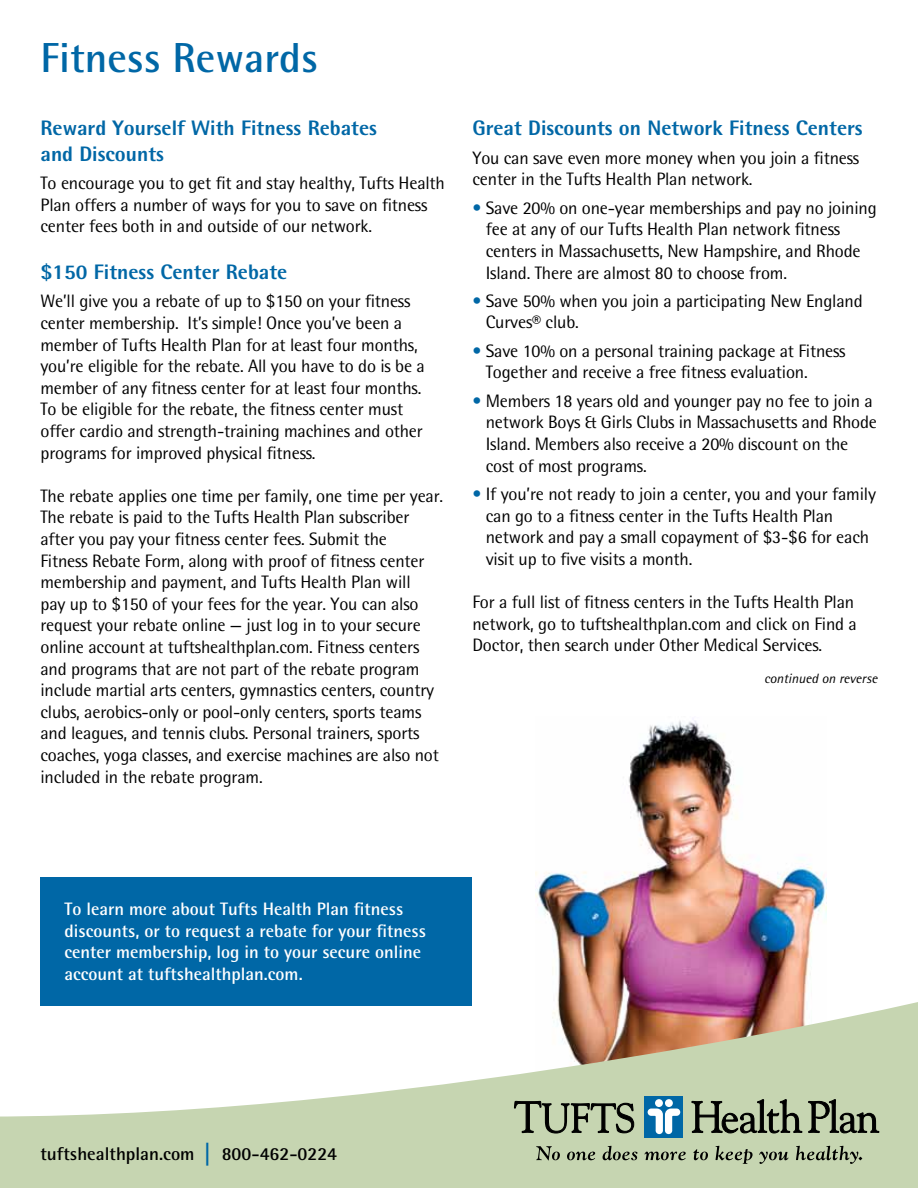
<style>
.page{position:relative;width:918px;height:1188px;background:#fff}
.page>*{position:absolute;margin:0;border:0;box-sizing:border-box;transform-origin:0 0}
.t1{font:700 42px "Rotis Semi Sans";color:#0067a6}
.t2{font:800 21px/25.2px "Rotis Semi Sans";color:#0067a6}
.t3{font:700 18.45px "Rotis Semi Sans";color:#000}
.t4{font:18px/21.6px "Rotis Semi Sans";letter-spacing:-.01em;color:#000}
.t5{font:700 18px/21.6px "Rotis Semi Sans";color:#fff}
.t6{font:italic 13.5px "Rotis Semi Sans";color:#000}
.s1{color:#0067a6}
.s2{font-size:25.5px;color:#0067a6}
</style>
<div class="page">
<img style="left:536px;top:720px;width:291px;height:279px">
<svg style="left:0;top:999px;width:918px;height:189px;fill:#c6d5b1"></svg>
<div style="left:645px;top:1096px;width:38px;height:41px;background:#0067a6"></div>
<div style="left:655px;top:1099px;width:8px;height:8px;background:#fff;border-radius:50%"></div>
<div style="left:665px;top:1099px;width:8px;height:8px;background:#fff;border-radius:50%"></div>
<svg style="left:648px;top:1109px;width:32px;height:25px"></svg>
<svg style="left:514px;top:1083px;width:121px;height:51px;background:#a0ad8f"></svg>
<svg style="left:691px;top:1098px;width:188px;height:36px;background:#88937a"></svg>
<svg style="left:536px;top:1146px;width:24px;height:14px"></svg>
<svg style="left:567px;top:1152px;width:28px;height:8px"></svg>
<svg style="left:603px;top:1146px;width:35px;height:14px"></svg>
<svg style="left:645px;top:1152px;width:41px;height:8px"></svg>
<svg style="left:693px;top:1149px;width:15px;height:11px"></svg>
<svg style="left:716px;top:1146px;width:37px;height:18px"></svg>
<svg style="left:759px;top:1152px;width:29px;height:12px"></svg>
<svg style="left:796px;top:1146px;width:66px;height:18px"></svg>
<div style="left:40px;top:877px;width:432px;height:129px;background:#0067a6"></div>
<h1 class="t1" style="left:40px;top:32px;width:279px">Fitness Rewards</h1>
<p class="t2" style="left:40px;top:115px;width:338px">Reward Yourself With Fitness Rebates and Discounts</p>
<p class="t4" style="left:40px;top:172px;width:406px">To encourage you to get fit and stay healthy, Tufts Health<br>Plan offers a number of ways for you to save on fitness center fees both in and outside of our network.</p>
<p class="t2" style="left:40px;top:259px;width:248px">$150 Fitness Center Rebate</p>
<p class="t4" style="left:40px;top:290px;width:386px">We’ll give you a rebate of up to $150 on your fitness center membership. It’s simple! Once you’ve been a member of Tufts Health Plan for at least four months, you’re eligible for the rebate. All you have to do is be a member of any fitness center for at least four months.<br>To be eligible for the rebate, the fitness center must offer cardio and strength-training machines and other programs for improved physical fitness.</p>
<p class="t4" style="left:40px;top:485px;width:404px">The rebate applies one time per family, one time per year.<br>The rebate is paid to the Tufts Health Plan subscriber after you pay your fitness center fees. Submit the<br>Fitness Rebate Form, along with proof of fitness center membership and payment, and Tufts Health Plan will<br>pay up to $150 of your fees for the year. You can also request your rebate online — just log in to your secure online account at tuftshealthplan.com. Fitness centers and programs that are not part of the rebate program include martial arts centers, gymnastics centers, country clubs, aerobics-only or pool-only centers, sports teams and leagues, and tennis clubs. Personal trainers, sports coaches, yoga classes, and exercise machines are also not included in the rebate program.</p>
<p class="t2" style="left:472px;top:115px;width:392px">Great Discounts on Network Fitness Centers</p>
<p class="t4" style="left:472px;top:147px;width:388px">You can save even more money when you join a fitness center in the Tufts Health Plan network.</p>
<p class="t4" style="left:486px;top:197px;width:392px;text-indent:-13px"><span class="s1">•</span> Save 20% on one-year memberships and pay no joining fee at any of our Tufts Health Plan network fitness centers in Massachusetts, New Hampshire, and Rhode Island. There are almost 80 to choose from.</p>
<p class="t4" style="left:486px;top:290px;width:378px;text-indent:-13px"><span class="s1">•</span> Save 50% when you join a participating New England<br>Curves® club.</p>
<p class="t4" style="left:486px;top:340px;width:361px;text-indent:-13px"><span class="s1">•</span> Save 10% on a personal training package at Fitness<br>Together and receive a free fitness evaluation.</p>
<p class="t4" style="left:486px;top:390px;width:393px;text-indent:-13px"><span class="s1">•</span> Members 18 years old and younger pay no fee to join a network Boys &amp; Girls Clubs in Massachusetts and Rhode Island. Members also receive a 20% discount on the cost of most programs.</p>
<p class="t4" style="left:486px;top:483px;width:392px;text-indent:-13px"><span class="s1">•</span> If you’re not ready to join a center, you and your family can go to a fitness center in the Tufts Health Plan network and pay a small copayment of $3-$6 for each visit up to five visits a month.</p>
<p class="t4" style="left:472px;top:591px;width:386px">For a full list of fitness centers in the Tufts Health Plan network, go to tuftshealthplan.com and click on Find a<br>Doctor, then search under Other Medical Services.</p>
<p class="t6" style="left:764px;top:671px;width:115px">continued on reverse</p>
<p class="t5" style="left:64px;top:898px;width:363px">To learn more about Tufts Health Plan fitness discounts, or to request a rebate for your fitness center membership, log in to your secure online account at tuftshealthplan.com.</p>
<p class="t3" style="left:40px;top:1143px;width:298px">tuftshealthplan.com <span class="s2">|</span> 800-462-0224</p>
</div>
